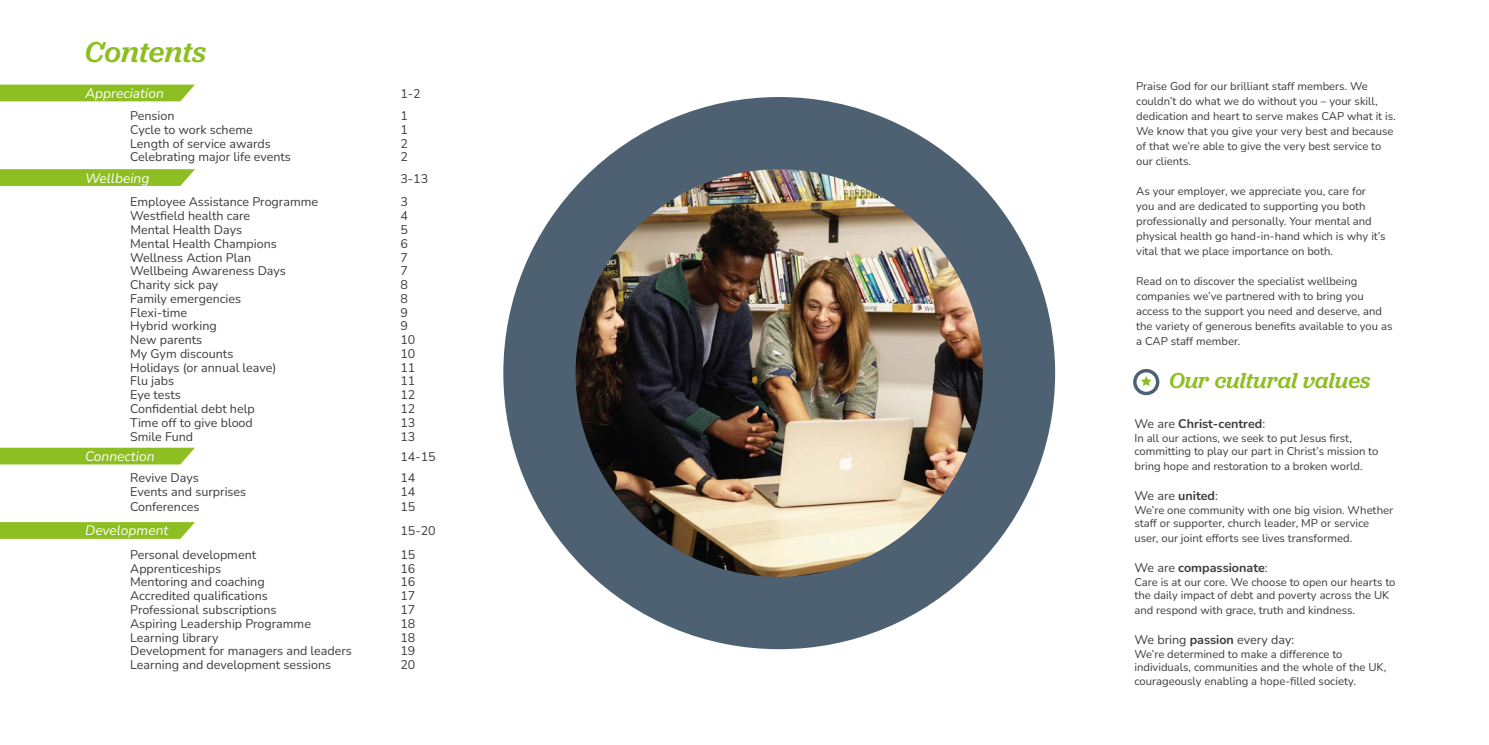
<style>
.page{position:relative;width:1489px;height:745px;background:#fff}
.page>*{position:absolute;margin:0;border:0;box-sizing:border-box;transform-origin:0 0}
.t1{font:italic 500 30px "Jubilat";color:#8dbe22}
.t2{font:italic 500 22.5px "Jubilat";color:#8dbe22}
.t3{font:italic 200 13.75px "Nunito";color:#fff}
.t4{font:12.5px "Nunito";color:#3c3c3b}
.t5{font:700 12.5px "Nunito";color:#3c3c3b}
.t6{font:11.25px/15px "Nunito";color:#3c3c3b}
.s1{font-weight:400}
.s2{font-weight:700}
</style>
<div class="page">
<svg style="left:0;top:522px;width:195px;height:16px;background:#91c02b"></svg>
<svg style="left:0;top:447px;width:195px;height:17px;background:#95c232"></svg>
<svg style="left:0;top:169px;width:195px;height:17px;background:#92c12d"></svg>
<div style="left:0;top:85px;width:195px;height:16px;background:#8dbe22"></div>
<svg style="left:1133px;top:369px;width:26px;height:26px"></svg>
<img style="left:503px;top:97px;width:552px;height:551px">
<h1 class="t1" style="left:85px;top:32px;width:122px">Contents</h1>
<p class="t3" style="left:85px;top:83px;width:80px">Appreciation</p>
<p class="t4" style="left:400px;top:84px;width:22px">1-2</p>
<p class="t4" style="left:130px;top:107px;width:46px">Pension</p>
<p class="t4" style="left:400px;top:107px;width:9px">1</p>
<p class="t4" style="left:130px;top:121px;width:124px">Cycle to work scheme</p>
<p class="t4" style="left:400px;top:121px;width:9px">1</p>
<p class="t4" style="left:130px;top:134px;width:142px">Length of service awards</p>
<p class="t4" style="left:400px;top:134px;width:9px">2</p>
<p class="t4" style="left:130px;top:148px;width:162px">Celebrating major life events</p>
<p class="t4" style="left:400px;top:148px;width:9px">2</p>
<p class="t3" style="left:85px;top:168px;width:66px">Wellbeing</p>
<p class="t4" style="left:400px;top:169px;width:29px">3-13</p>
<p class="t4" style="left:130px;top:193px;width:189px">Employee Assistance Programme</p>
<p class="t4" style="left:400px;top:193px;width:9px">3</p>
<p class="t4" style="left:130px;top:207px;width:121px">Westfield health care</p>
<p class="t4" style="left:400px;top:207px;width:9px">4</p>
<p class="t4" style="left:130px;top:221px;width:113px">Mental Health Days</p>
<p class="t4" style="left:400px;top:221px;width:9px">5</p>
<p class="t4" style="left:130px;top:234px;width:148px">Mental Health Champions</p>
<p class="t4" style="left:400px;top:234px;width:9px">6</p>
<p class="t4" style="left:130px;top:248px;width:122px">Wellness Action Plan</p>
<p class="t4" style="left:400px;top:248px;width:9px">7</p>
<p class="t4" style="left:130px;top:262px;width:157px">Wellbeing Awareness Days</p>
<p class="t4" style="left:400px;top:262px;width:9px">7</p>
<p class="t4" style="left:130px;top:276px;width:90px">Charity sick pay</p>
<p class="t4" style="left:400px;top:276px;width:9px">8</p>
<p class="t4" style="left:130px;top:289px;width:112px">Family emergencies</p>
<p class="t4" style="left:400px;top:289px;width:9px">8</p>
<p class="t4" style="left:130px;top:303px;width:58px">Flexi-time</p>
<p class="t4" style="left:400px;top:303px;width:9px">9</p>
<p class="t4" style="left:130px;top:317px;width:88px">Hybrid working</p>
<p class="t4" style="left:400px;top:317px;width:9px">9</p>
<p class="t4" style="left:130px;top:331px;width:74px">New parents</p>
<p class="t4" style="left:400px;top:331px;width:16px">10</p>
<p class="t4" style="left:130px;top:344px;width:105px">My Gym discounts</p>
<p class="t4" style="left:400px;top:344px;width:16px">10</p>
<p class="t4" style="left:130px;top:358px;width:148px">Holidays (or annual leave)</p>
<p class="t4" style="left:400px;top:358px;width:16px">11</p>
<p class="t4" style="left:130px;top:372px;width:45px">Flu jabs</p>
<p class="t4" style="left:400px;top:372px;width:16px">11</p>
<p class="t4" style="left:130px;top:386px;width:52px">Eye tests</p>
<p class="t4" style="left:400px;top:386px;width:16px">12</p>
<p class="t4" style="left:130px;top:399px;width:126px">Confidential debt help</p>
<p class="t4" style="left:400px;top:399px;width:17px">12</p>
<p class="t4" style="left:130px;top:413px;width:124px">Time off to give blood</p>
<p class="t4" style="left:400px;top:413px;width:16px">13</p>
<p class="t4" style="left:130px;top:427px;width:64px">Smile Fund</p>
<p class="t4" style="left:400px;top:427px;width:16px">13</p>
<p class="t3" style="left:85px;top:446px;width:71px">Connection</p>
<p class="t4" style="left:400px;top:447px;width:37px">14-15</p>
<p class="t4" style="left:130px;top:468px;width:70px">Revive Days</p>
<p class="t4" style="left:400px;top:468px;width:16px">14</p>
<p class="t4" style="left:130px;top:482px;width:117px">Events and surprises</p>
<p class="t4" style="left:400px;top:482px;width:16px">14</p>
<p class="t4" style="left:130px;top:497px;width:71px">Conferences</p>
<p class="t4" style="left:400px;top:497px;width:16px">15</p>
<p class="t3" style="left:85px;top:520px;width:85px">Development</p>
<p class="t4" style="left:400px;top:521px;width:37px">15-20</p>
<p class="t4" style="left:130px;top:545px;width:127px">Personal development</p>
<p class="t4" style="left:400px;top:545px;width:16px">15</p>
<p class="t4" style="left:130px;top:559px;width:92px">Apprenticeships</p>
<p class="t4" style="left:400px;top:559px;width:16px">16</p>
<p class="t4" style="left:130px;top:573px;width:136px">Mentoring and coaching</p>
<p class="t4" style="left:400px;top:573px;width:16px">16</p>
<p class="t4" style="left:130px;top:586px;width:139px">Accredited qualifications</p>
<p class="t4" style="left:400px;top:586px;width:16px">17</p>
<p class="t4" style="left:130px;top:600px;width:148px">Professional subscriptions</p>
<p class="t4" style="left:400px;top:600px;width:16px">17</p>
<p class="t4" style="left:130px;top:614px;width:182px">Aspiring Leadership Programme</p>
<p class="t4" style="left:400px;top:614px;width:16px">18</p>
<p class="t4" style="left:130px;top:628px;width:90px">Learning library</p>
<p class="t4" style="left:400px;top:628px;width:16px">18</p>
<p class="t4" style="left:130px;top:641px;width:223px">Development for managers and leaders</p>
<p class="t4" style="left:400px;top:641px;width:16px">19</p>
<p class="t4" style="left:130px;top:655px;width:202px">Learning and development sessions</p>
<p class="t4" style="left:400px;top:655px;width:16px">20</p>
<p class="t6" style="left:1136px;top:78px;width:261px">Praise God for our brilliant staff members. We couldn’t do what we do without you – your skill, dedication and heart to serve makes CAP what it is.<br>We know that you give your very best and because of that we’re able to give the very best service to our clients.</p>
<p class="t6" style="left:1136px;top:183px;width:251px">As your employer, we appreciate you, care for you and are dedicated to supporting you both professionally and personally. Your mental and physical health go hand-in-hand which is why it’s vital that we place importance on both.</p>
<p class="t6" style="left:1136px;top:273px;width:258px">Read on to discover the specialist wellbeing companies we’ve partnered with to bring you access to the support you need and deserve, and the variety of generous benefits available to you as a CAP staff member.</p>
<h2 class="t2" style="left:1169px;top:366px;width:202px">Our cultural values</h2>
<p class="t5" style="left:1134px;top:415px;width:132px"><span class="s1">We are</span> Christ-centred<span class="s1">:</span></p>
<p class="t6" style="left:1134px;top:430px;width:245px;line-height:13.5px">In all our actions, we seek to put Jesus first, committing to play our part in Christ’s mission to</p>
<p class="t6" style="left:1134px;top:458px;width:230px">bring hope and restoration to a broken world.</p>
<p class="t4" style="left:1134px;top:487px;width:85px">We are <span class="s2">united</span>:</p>
<p class="t6" style="left:1134px;top:502px;width:260px;line-height:13.5px">We’re one community with one big vision. Whether staff or supporter, church leader, MP or service</p>
<p class="t6" style="left:1134px;top:530px;width:219px">user, our joint efforts see lives transformed.</p>
<p class="t5" style="left:1134px;top:559px;width:135px"><span class="s1">We are</span> compassionate<span class="s1">:</span></p>
<p class="t6" style="left:1134px;top:574px;width:262px;line-height:13.5px">Care is at our core. We choose to open our hearts to the daily impact of debt and poverty across the UK</p>
<p class="t6" style="left:1134px;top:602px;width:222px">and respond with grace, truth and kindness.</p>
<p class="t4" style="left:1134px;top:631px;width:161px">We bring <span class="s2">passion</span> every day:</p>
<p class="t6" style="left:1134px;top:646px;width:253px;line-height:13.5px">We’re determined to make a difference to individuals, communities and the whole of the UK, courageously enabling a hope-filled society.</p>
</div>
